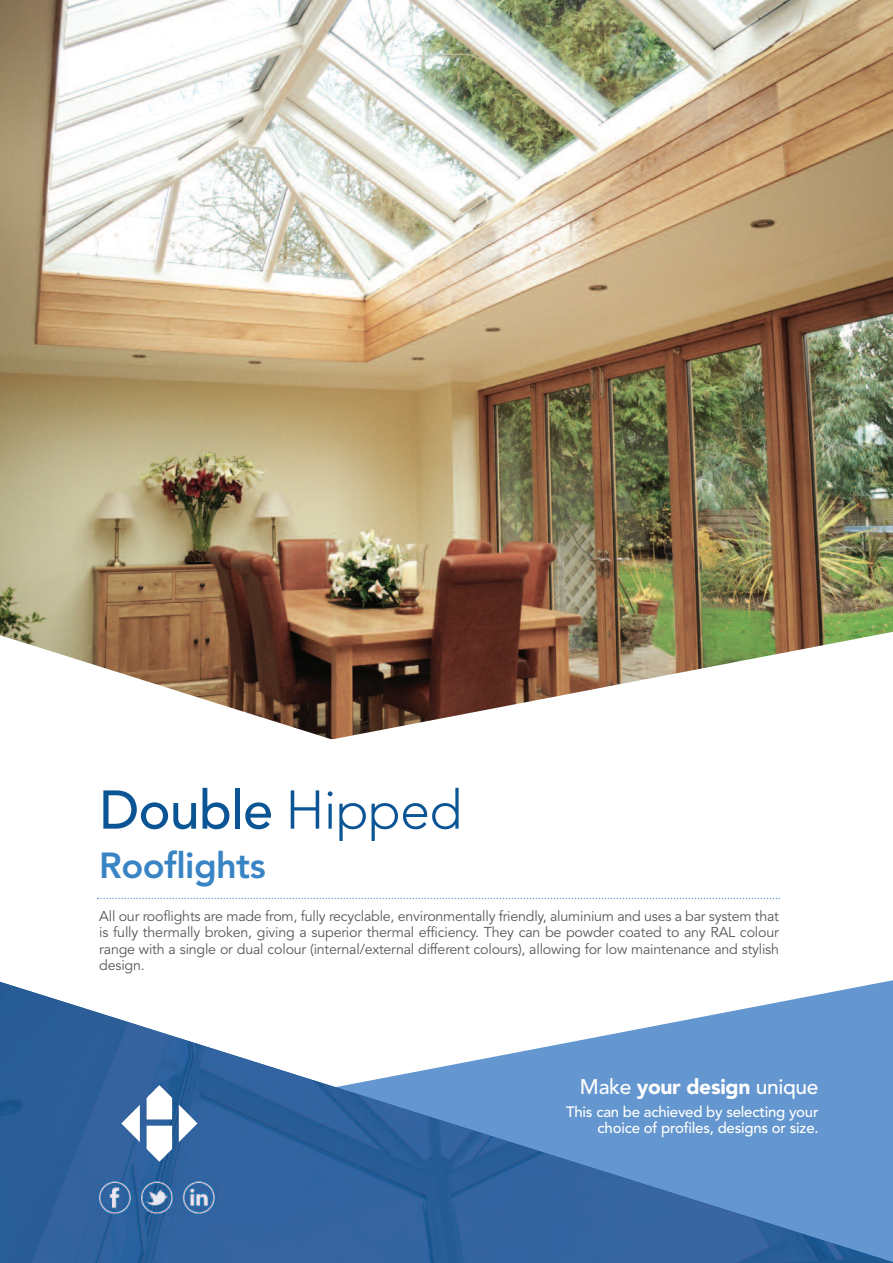
<style>
.page{position:relative;width:893px;height:1263px;background:#fff}
.page>*{position:absolute;margin:0;border:0;box-sizing:border-box;transform-origin:0 0}
.t1{font:500 54px "Avenir";letter-spacing:-.015em;color:#0b5595}
.t2{font:800 36px "Avenir";letter-spacing:-.015em;color:#3984c5}
.t3{font:500 21px "Avenir";letter-spacing:-.015em;color:#fff}
.t4{font:500 15px/16.5px "Avenir";letter-spacing:-.015em;color:#fff;text-align:right}
.t5{font:14.25px/16.5px "Avenir";letter-spacing:-.015em;color:#57585a;text-align:justify}
.s1{font-weight:300}
.s2{font-weight:900}
</style>
<div class="page">
<img style="left:0;top:0;width:893px;height:629px">
<svg style="left:0;top:631px;width:893px;height:269px"></svg>
<svg style="left:97px;top:898px;width:683px;height:1px"></svg>
<img style="left:0;top:981px;width:893px;height:282px">
<img style="left:97px;top:1180px;width:121px;height:34px">
<img style="left:114px;top:1084px;width:88px;height:79px">
<h1 class="t1" style="left:99px;top:788px;width:364px">Double <span class="s1">Hipped</span></h1>
<h2 class="t2" style="left:99px;top:851px;width:168px">Rooflights</h2>
<p class="t5" style="left:99px;top:909px;width:681px">All our rooflights are made from, fully recyclable, environmentally friendly, aluminium and uses a bar system that is fully thermally broken, giving a superior thermal efficiency. They can be powder coated to any RAL colour range with a single or dual colour (internal/external different colours), allowing for low maintenance and stylish design.</p>
<h3 class="t3" style="left:580px;top:1078px;width:240px">Make <span class="s2">your design</span> unique</h3>
<p class="t4" style="left:566px;top:1105px;width:254px">This can be achieved by selecting your choice of profiles, designs or size.</p>
</div>
